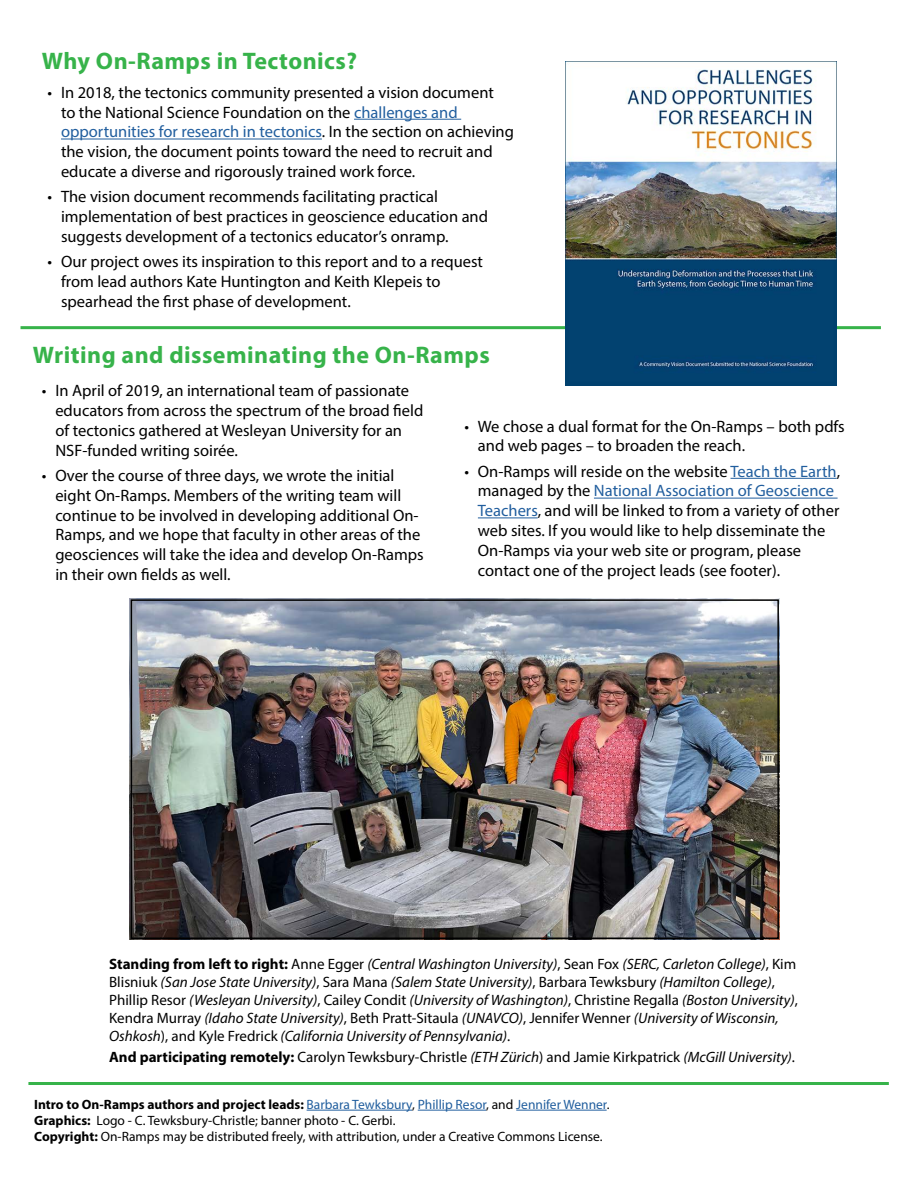
<style>
.page{position:relative;width:918px;height:1188px;background:#fff}
.page>*{position:absolute;margin:0;border:0;box-sizing:border-box;transform-origin:0 0}
.t1{font:700 24px "Myriad Pro";letter-spacing:.02em;color:#37b34a}
.t2{font:16.5px/19.8px "Myriad Pro";color:#000}
.t3{font:italic 15px/18px "Myriad Pro";color:#000}
.t4{font:15px "Myriad Pro";color:#000}
.t5{font:13.5px/16.2px "Myriad Pro";color:#000}
.s1{color:#215e9e}
.s2{font-weight:700;font-style:normal}
.s3{font-style:normal}
.s4{font-weight:700}
.s5{font-style:italic}
</style>
<div class="page">
<hr style="left:21px;top:326px;width:860px;height:3px;background:#37b34a">
<hr style="left:731px;top:478px;width:106px;height:1px;background:#215e9e">
<hr style="left:594px;top:498px;width:244px;height:1px;background:#215e9e">
<hr style="left:478px;top:517px;width:60px;height:1px;background:#215e9e">
<hr style="left:28px;top:1082px;width:861px;height:3px;background:#37b34a">
<hr style="left:307px;top:1110px;width:105px;height:1px;background:#215e9e">
<hr style="left:418px;top:1110px;width:68px;height:1px;background:#215e9e">
<hr style="left:516px;top:1110px;width:91px;height:1px;background:#215e9e">
<hr style="left:354px;top:119px;width:107px;height:1px;background:#215e9e">
<hr style="left:61px;top:139px;width:261px;height:1px;background:#215e9e">
<img style="left:566px;top:62px;width:271px;height:324px">
<img style="left:130px;top:599px;width:650px;height:341px">
<div style="left:131px;top:599px;width:648px;height:340px;border:2px solid #000"></div>
<h1 class="t1" style="left:42px;top:45px;width:317px">Why On-Ramps in Tectonics?</h1>
<p class="t2" style="left:61px;top:82px;width:454px;text-indent:-13px">• In 2018, the tectonics community presented a vision document<br>to the National Science Foundation on the <span class="s1">challenges and opportunities for research in tectonics</span>. In the section on achieving the vision, the document points toward the need to recruit and educate a diverse and rigorously trained work force.</p>
<p class="t2" style="left:61px;top:186px;width:429px;text-indent:-13px">• The vision document recommends facilitating practical implementation of best practices in geoscience education and suggests development of a tectonics educator’s onramp.</p>
<p class="t2" style="left:61px;top:251px;width:424px;text-indent:-13px">• Our project owes its inspiration to this report and to a request from lead authors Kate Huntington and Keith Klepeis to spearhead the first phase of development.</p>
<h1 class="t1" style="left:33px;top:339px;width:458px">Writing and disseminating the On-Ramps</h1>
<p class="t2" style="left:55px;top:381px;width:370px;text-indent:-13px">• In April of 2019, an international team of passionate educators from across the spectrum of the broad field of tectonics gathered at Wesleyan University for an NSF-funded writing soirée.</p>
<p class="t2" style="left:55px;top:465px;width:370px;text-indent:-13px">• Over the course of three days, we wrote the initial eight On-Ramps. Members of the writing team will continue to be involved in developing additional On-Ramps, and we hope that faculty in other areas of the geosciences will take the idea and develop On-Ramps in their own fields as well.</p>
<p class="t2" style="left:478px;top:416px;width:368px;text-indent:-13px">• We chose a dual format for the On-Ramps – both pdfs and web pages – to broaden the reach.</p>
<p class="t2" style="left:478px;top:461px;width:364px;text-indent:-13px">• On-Ramps will reside on the website <span class="s1">Teach the Earth</span>, managed by the <span class="s1">National Association of Geoscience Teachers</span>, and will be linked to from a variety of other web sites. If you would like to help disseminate the On-Ramps via your web site or program, please contact one of the project leads (see footer).</p>
<p class="t3" style="left:109px;top:954px;width:690px"><span class="s2">Standing from left to right:</span> <span class="s3">Anne Egger</span> (Central Washington University)<span class="s3">, Sean Fox</span> (SERC, Carleton College)<span class="s3">, Kim Blisniuk</span> (San Jose State University)<span class="s3">, Sara Mana</span> (Salem State University)<span class="s3">, Barbara Tewksbury</span> (Hamilton College)<span class="s3">, Phillip Resor</span> (Wesleyan University)<span class="s3">, Cailey Condit</span> (University of Washington)<span class="s3">, Christine Regalla</span> (Boston University)<span class="s3">, Kendra Murray</span> (Idaho State University)<span class="s3">, Beth Pratt-Sitaula</span> (UNAVCO)<span class="s3">, Jennifer Wenner</span> (University of Wisconsin, Oshkosh<span class="s3">), and Kyle Fredrick</span> (California University of Pennsylvania)<span class="s3">.</span></p>
<p class="t4" style="left:109px;top:1048px;width:687px"><span class="s4">And participating remotely:</span> Carolyn Tewksbury-Christle <span class="s5">(ETH Zürich</span>) and Jamie Kirkpatrick <span class="s5">(McGill University)</span>.</p>
<p class="t5" style="left:34px;top:1096px;width:577px"><span class="s4">Intro to On-Ramps authors and project leads:</span> <span class="s1">Barbara Tewksbury</span>, <span class="s1">Phillip Resor</span>, and <span class="s1">Jennifer Wenner</span>.<br><span class="s4">Graphics:</span> Logo - C. Tewksbury-Christle; banner photo - C. Gerbi.<br><span class="s4">Copyright:</span> On-Ramps may be distributed freely, with attribution, under a Creative Commons License.</p>
</div>
